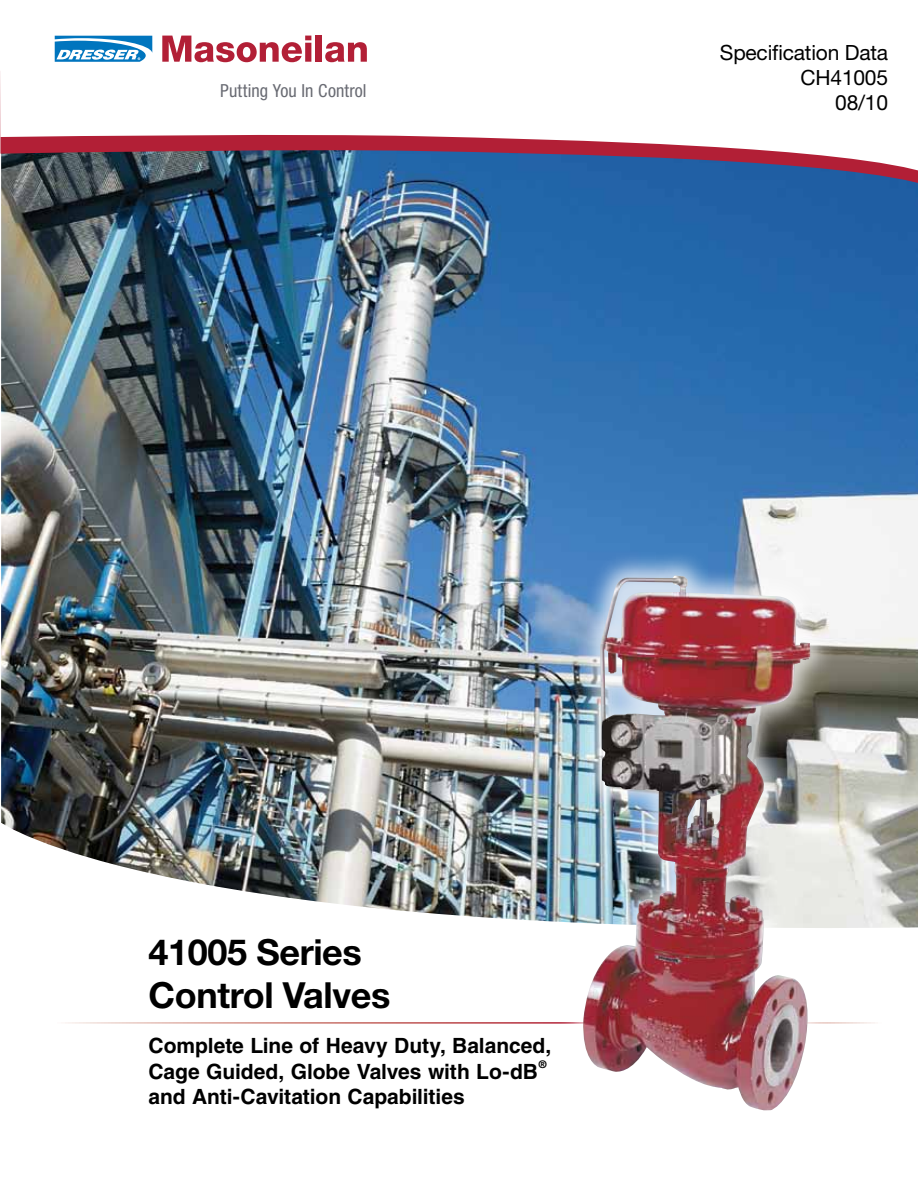
<style>
.page{position:relative;width:918px;height:1188px;background:#fff}
.page>*{position:absolute;margin:0;border:0;box-sizing:border-box;transform-origin:0 0}
.t1{font:700 36px/43.2px "Helvetica Neue LT Std";letter-spacing:-.01em;color:#000}
.t2{font:700 21px/25.2px "Helvetica";letter-spacing:-.005em;color:#000}
.t3{font:21px/25.2px "Helvetica Neue LT Std";letter-spacing:-.01em;color:#000;text-align:right}
.t4{font:condensed 18px "Helvetica Neue LT Std";letter-spacing:.01em;color:#696b73}
.t5{font:700 10.5px "Helvetica";color:#000}
</style>
<div class="page">
<img style="left:1px;top:187px;width:917px;height:635px">
<img style="left:1px;top:174px;width:917px;height:13px">
<svg style="left:0;top:54px;width:918px;height:120px"></svg>
<svg style="left:162px;top:36px;width:149px;height:26px"></svg>
<div style="left:316px;top:36px;width:6px;height:26px;background:#b21f36"></div>
<svg style="left:325px;top:42px;width:42px;height:20px"></svg>
<svg style="left:55px;top:36px;width:97px;height:26px"></svg>
<img style="left:1px;top:822px;width:917px;height:106px">
<div style="left:556px;top:548px;width:278px;height:585px;background:#fff;opacity:.75"></div>
<img style="left:582px;top:575px;width:228px;height:535px">
<p class="t4" style="left:220px;top:80px;width:148px">Putting You In Control</p>
<p class="t3" style="left:720px;top:39px;width:170px">Specification Data<br>CH41005<br>08/10</p>
<h1 class="t1" style="left:148px;top:929px;width:244px">41005 Series<br>Control Valves</h1>
<p class="t2" style="left:148px;top:1033px;width:404px">Complete Line of Heavy Duty, Balanced,<br>Cage Guided, Globe Valves with Lo-dB</p>
<p class="t5" style="left:539px;top:1057px;width:9px">®</p>
<p class="t2" style="left:148px;top:1083px;width:318px">and Anti-Cavitation Capabilities</p>
</div>
